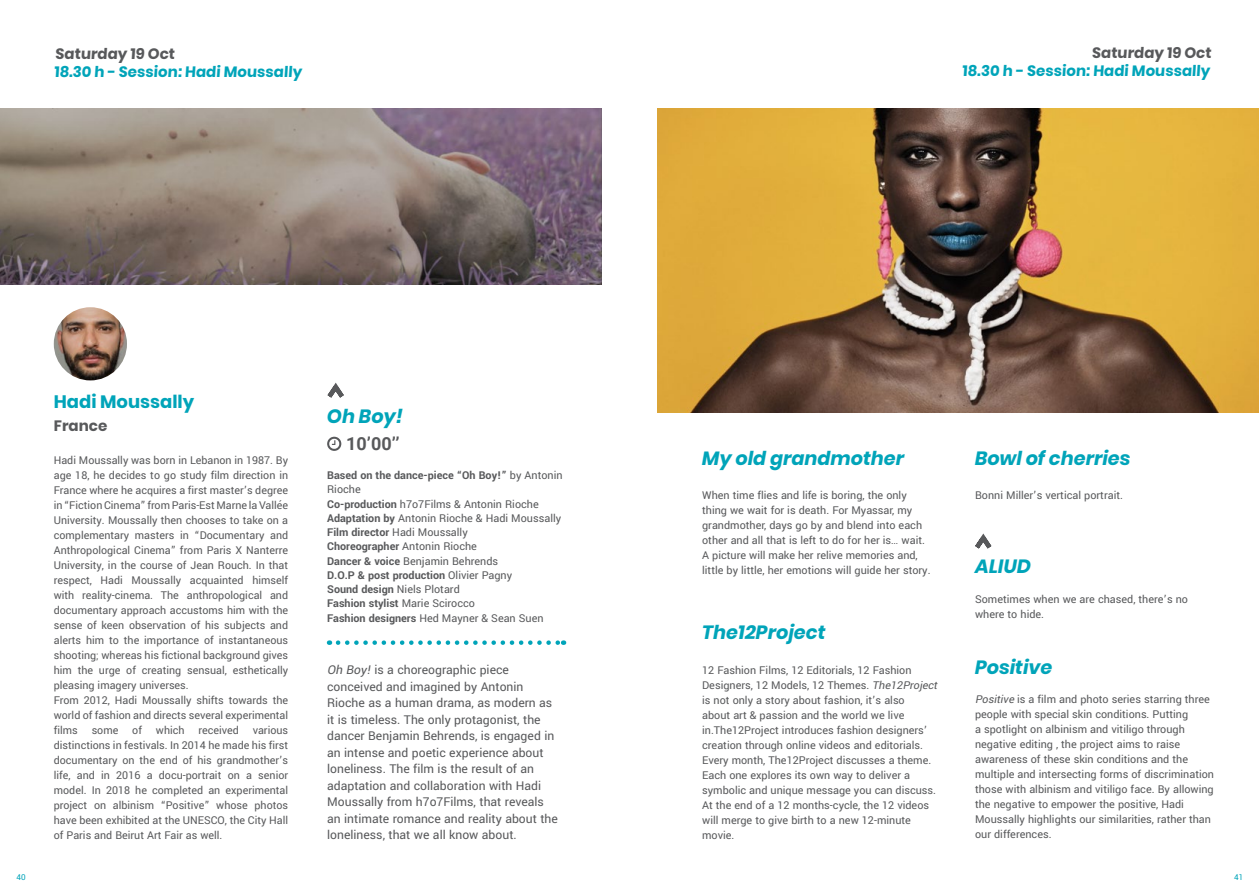
<style>
.page{position:relative;width:1259px;height:893px;background:#fff}
.page>*{position:absolute;margin:0;border:0;box-sizing:border-box;transform-origin:0 0}
.t1{font:italic 700 19.2px "Poppins";color:#00a4b9}
.t2{font:700 18px "Poppins";color:#00a4b9}
.t3{font:700 18px "Roboto";color:#58595b}
.t4{font:700 15px "Poppins";color:#00a4b9}
.t5{font:700 15px "Poppins";color:#58595b}
.t6{font:13.5px/16.5px "Yantramanav";color:#58595b}
.t7{font:12px/15px "Yantramanav";color:#58595b}
.t8{font:9px "Yantramanav";color:#00a4b9}
.s1{font-weight:700}
.s2{font-style:italic}
</style>
<div class="page">
<img style="left:0;top:108px;width:601px;height:177px">
<svg style="left:474px;top:640px;width:90px;height:5px"></svg>
<img style="left:54px;top:307px;width:73px;height:73px;border-radius:37px">
<svg style="left:326px;top:382px;width:148px;height:263px"></svg>
<img style="left:657px;top:108px;width:602px;height:304px">
<p class="t5" style="left:55px;top:43px;width:122px">Saturday 19 Oct</p>
<p class="t4" style="left:54px;top:61px;width:249px">18.30 h - Session: Hadi Moussally</p>
<h2 class="t2" style="left:54px;top:389px;width:142px">Hadi Moussally</h2>
<p class="t5" style="left:54px;top:415px;width:55px">France</p>
<p class="t7" style="left:54px;top:453px;width:236px">Hadi Moussally was born in Lebanon in 1987. By age 18, he decides to go study film direction in France where he acquires a first master’s degree in “Fiction Cinema” from Paris-Est Marne la Vallée University. Moussally then chooses to take on a complementary masters in “Documentary and Anthropological Cinema” from Paris X Nanterre University, in the course of Jean Rouch. In that respect, Hadi Moussally acquainted himself with reality-cinema. The anthropological and documentary approach accustoms him with the sense of keen observation of his subjects and alerts him to the importance of instantaneous shooting; whereas his fictional background gives him the urge of creating sensual, esthetically pleasing imagery universes.<br>From 2012, Hadi Moussally shifts towards the world of fashion and directs several experimental films some of which received various distinctions in festivals. In 2014 he made his first documentary on the end of his grandmother’s life, and in 2016 a docu-portrait on a senior model. In 2018 he completed an experimental project on albinism “Positive” whose photos have been exhibited at the UNESCO, the City Hall of Paris and Beirut Art Fair as well.</p>
<h1 class="t1" style="left:327px;top:403px;width:77px">Oh Boy!</h1>
<h2 class="t3" style="left:346px;top:433px;width:55px">10’00’’</h2>
<p class="t7" style="left:327px;top:468px;width:237px;line-height:14.2px"><span class="s1">Based on the dance-piece “Oh Boy!”</span> by Antonin Rioche<br><span class="s1">Co-production</span> h7o7Films &amp; Antonin Rioche <span class="s1">Adaptation by</span> Antonin Rioche &amp; Hadi Moussally <span class="s1">Film director</span> Hadi Moussally<br><span class="s1">Choreographer</span> Antonin Rioche<br><span class="s1">Dancer &amp; voice</span> Benjamin Behrends<br><span class="s1">D.O.P &amp; post production</span> Olivier Pagny<br><span class="s1">Sound design</span> Niels Plotard<br><span class="s1">Fashion stylist</span> Marie Scirocco<br><span class="s1">Fashion designers</span> Hed Mayner &amp; Sean Suen</p>
<p class="t6" style="left:327px;top:662px;width:232px"><span class="s2">Oh Boy!</span>is a choreographic piece conceived and imagined by Antonin Rioche as a human drama, as modern as it is timeless. The only protagonist, the dancer Benjamin Behrends, is engaged in an intense and poetic experience about loneliness. The film is the result of an adaptation and collaboration with Hadi Moussally from h7o7Films, that reveals an intimate romance and reality about the loneliness, that we all know about.</p>
<p class="t5" style="left:1091px;top:43px;width:122px">Saturday 19 Oct</p>
<p class="t4" style="left:962px;top:61px;width:249px">18.30 h - Session: Hadi Moussally</p>
<h1 class="t1" style="left:702px;top:444px;width:203px">My old grandmother</h1>
<p class="t7" style="left:702px;top:488px;width:230px">When time flies and life is boring, the only thing we wait for is death. For Myassar, my grandmother, days go by and blend into each other and all that is left to do for her is… wait.<br>A picture will make her relive memories and, little by little, her emotions will guide her story.</p>
<h1 class="t1" style="left:702px;top:619px;width:125px">The12Project</h1>
<p class="t7" style="left:702px;top:663px;width:239px">12 Fashion Films, 12 Editorials, 12 Fashion Designers, 12 Models, 12 Themes. <span class="s2">The12Project </span>is not only a story about fashion, it’s also<br>about art &amp; passion and the world we live in.The12Project introduces fashion designers’ creation through online videos and editorials.<br>Every month, The12Project discusses a theme.<br>Each one explores its own way to deliver a symbolic and unique message you can discuss.<br>At the end of a 12 months-cycle, the 12 videos will merge to give birth to a new 12-minute movie.</p>
<h1 class="t1" style="left:975px;top:444px;width:157px">Bowl of cherries</h1>
<p class="t7" style="left:975px;top:488px;width:149px">Bonni Miller’s vertical portrait.</p>
<h1 class="t1" style="left:975px;top:553px;width:58px">ALIUD</h1>
<p class="t7" style="left:975px;top:592px;width:214px">Sometimes when we are chased, there’s no where to hide.</p>
<h1 class="t1" style="left:975px;top:654px;width:79px">Positive</h1>
<p class="t7" style="left:975px;top:692px;width:240px"><span class="s2">Positive</span> is a film and photo series starring three people with special skin conditions. Putting<br>a spotlight on albinism and vitiligo through negative editing , the project aims to raise awareness of these skin conditions and the multiple and intersecting forms of discrimination those with albinism and vitiligo face. By allowing the negative to empower the positive, Hadi Moussally highlights our similarities, rather than our differences.</p>
<p class="t8" style="left:17px;top:872px;width:11px">40</p>
<p class="t8" style="left:1234px;top:872px;width:11px">41</p>
</div>
